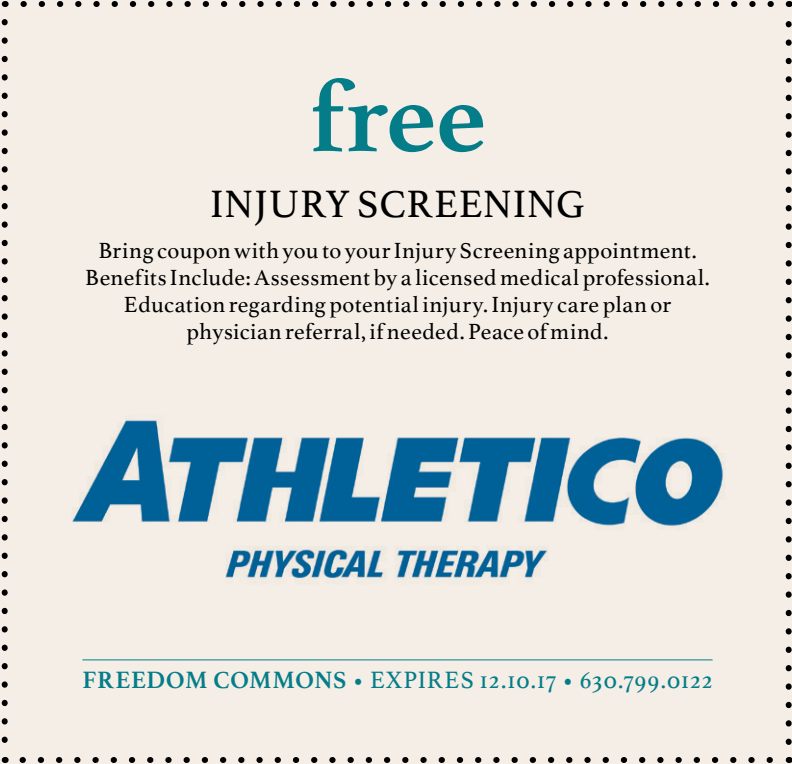
<style>
.page{position:relative;width:792px;height:764px;background:#fff}
.page>*{position:absolute;margin:0;border:0;box-sizing:border-box;transform-origin:0 0}
.offer{font:700 104px "Athelas";color:#047d89}
.sub_offer{font:40px "Athelas";letter-spacing:.015em;color:#000}
.bottom_info{font:24.8px "Athelas";letter-spacing:.035em;color:#047d89}
.disclaimer{font:23.2px/27.2px "Athelas";letter-spacing:.015em;color:#000;text-align:center}
.s1{font-weight:700}
</style>
<div class="page">
<div style="left:5px;top:4px;width:784px;height:755px;background:#f4eee6"></div>
<svg style="left:2px;top:22px;width:6px;height:728px"></svg>
<svg style="left:23px;top:757px;width:757px;height:5px"></svg>
<svg style="left:786px;top:13px;width:6px;height:728px"></svg>
<svg style="left:14px;top:1px;width:757px;height:6px"></svg>
<hr style="left:82px;top:659px;width:631px;height:1px;background:#047d89">
<img style="left:72px;top:420px;width:651px;height:160px">
<p class="offer" style="left:309px;top:32px;width:179px">free</p>
<p class="sub_offer" style="left:210px;top:172px;width:376px">INJURY SCREENING</p>
<p class="disclaimer" style="left:85px;top:236px;width:626px">Bring coupon with you to your Injury Screening appointment.<br>Benefits Include: Assessment by a licensed medical professional.<br>Education regarding potential injury. Injury care plan or physician referral, if needed. Peace of mind.</p>
<p class="bottom_info" style="left:82px;top:659px;width:632px"><span class="s1">FREEDOM COMMONS</span> • EXPIRES 12.10.17 • 630.799.0122</p>
</div>
